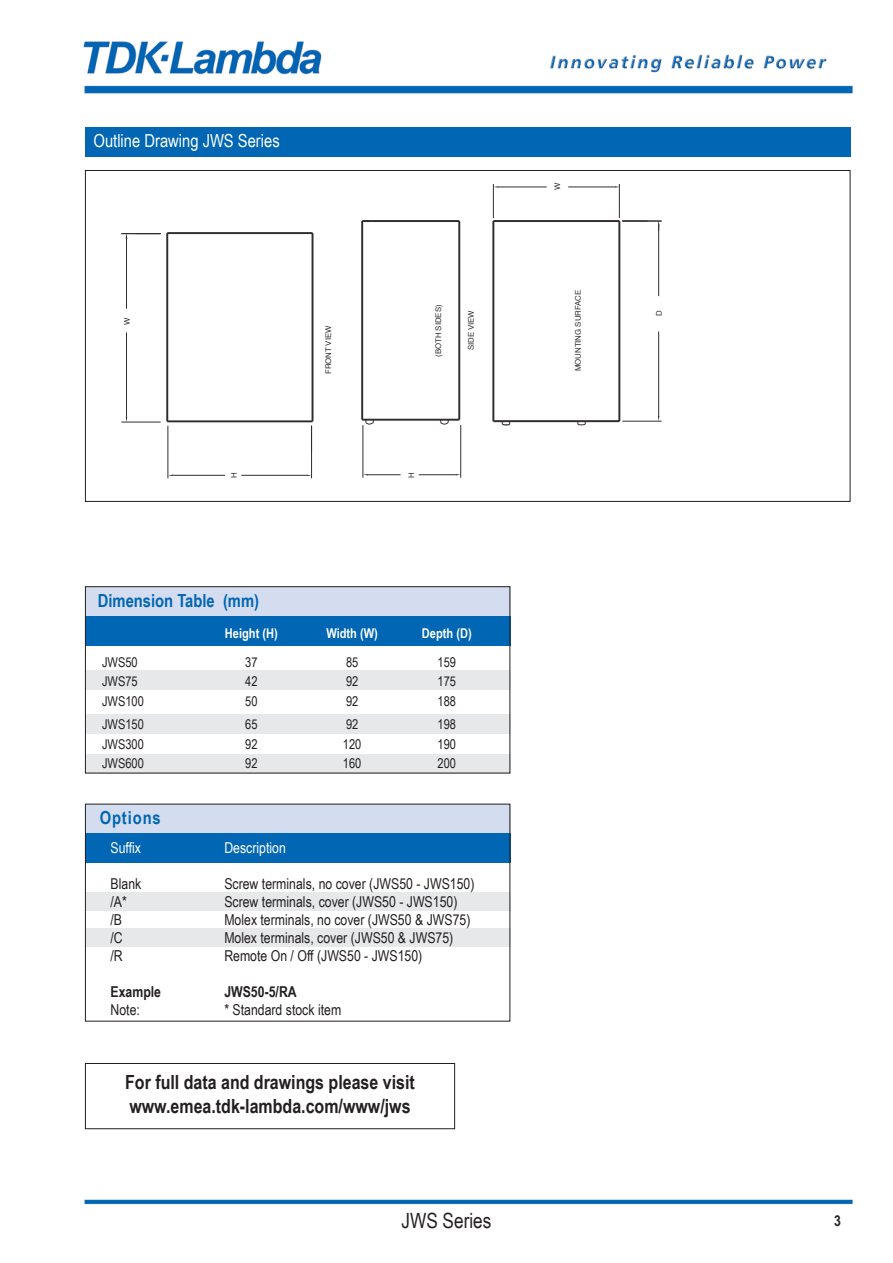
<style>
.page{position:relative;width:893px;height:1263px;background:#fff}
.page>*{position:absolute;margin:0;border:0;box-sizing:border-box;transform-origin:0 0}
.t1{font:21px "Arial Narrow";color:#231f20}
.t2{font:700 19.5px/23.4px "Arial Narrow";color:#231f20}
.t3{font:18px "Arial Narrow";color:#fff}
.t4{font:700 18px "Arial Narrow";color:#0166b3}
.t5{font:700 18px "Arial Narrow";letter-spacing:.05em;color:#0166b3}
.t6{font:15px "Arial Narrow";color:#231f20}
.t7{font:700 15px "Arial Narrow";color:#231f20}
.t8{font:15px "Arial Narrow";color:#fff}
.t9{font:13.5px "Arial Narrow";color:#231f20}
.t10{font:700 13.5px "Arial Narrow";color:#fff}
.t11{font:7.8px "Helvetica";color:#322d2d}
</style>
<div class="page">
<img style="left:83px;top:41px;width:770px;height:1164px">
<div style="left:85px;top:170px;width:765px;height:331px;background:#fff"></div>
<svg style="left:501px;top:422px;width:10px;height:4px"></svg>
<svg style="left:440px;top:421px;width:9px;height:4px"></svg>
<svg style="left:365px;top:421px;width:9px;height:4px"></svg>
<svg style="left:576px;top:422px;width:11px;height:4px"></svg>
<hr style="left:166px;top:233px;width:2px;height:188px;background:#322d2d">
<hr style="left:167px;top:232px;width:145px;height:2px;background:#322d2d">
<hr style="left:312px;top:233px;width:1px;height:188px;background:#322d2d">
<hr style="left:167px;top:420px;width:145px;height:2px;background:#322d2d">
<hr style="left:371px;top:220px;width:88px;height:2px;background:#322d2d">
<hr style="left:458px;top:221px;width:2px;height:199px;background:#322d2d">
<hr style="left:362px;top:419px;width:97px;height:2px;background:#322d2d">
<hr style="left:361px;top:221px;width:2px;height:199px;background:#322d2d">
<svg style="left:362px;top:220px;width:9px;height:2px"></svg>
<hr style="left:492px;top:221px;width:2px;height:200px;background:#322d2d">
<hr style="left:618px;top:221px;width:2px;height:200px;background:#322d2d">
<hr style="left:493px;top:420px;width:126px;height:2px;background:#322d2d">
<hr style="left:493px;top:220px;width:126px;height:2px;background:#322d2d">
<hr style="left:622px;top:421px;width:40px;height:1px;background:#322d2d">
<hr style="left:658px;top:331px;width:1px;height:85px;background:#322d2d">
<hr style="left:658px;top:226px;width:1px;height:70px;background:#322d2d">
<hr style="left:622px;top:221px;width:40px;height:1px;background:#322d2d">
<hr style="left:619px;top:184px;width:1px;height:34px;background:#322d2d">
<hr style="left:493px;top:184px;width:1px;height:34px;background:#322d2d">
<hr style="left:568px;top:186px;width:47px;height:1px;background:#322d2d">
<hr style="left:499px;top:186px;width:48px;height:1px;background:#322d2d">
<hr style="left:311px;top:426px;width:1px;height:52px;background:#322d2d">
<hr style="left:167px;top:426px;width:1px;height:52px;background:#322d2d">
<hr style="left:241px;top:475px;width:65px;height:1px;background:#322d2d">
<hr style="left:173px;top:475px;width:52px;height:1px;background:#322d2d">
<hr style="left:460px;top:425px;width:1px;height:53px;background:#322d2d">
<hr style="left:362px;top:425px;width:1px;height:53px;background:#322d2d">
<hr style="left:419px;top:474px;width:37px;height:1px;background:#322d2d">
<hr style="left:368px;top:474px;width:33px;height:1px;background:#322d2d">
<hr style="left:121px;top:422px;width:40px;height:1px;background:#322d2d">
<hr style="left:126px;top:332px;width:1px;height:85px;background:#322d2d">
<hr style="left:126px;top:239px;width:1px;height:70px;background:#322d2d">
<hr style="left:121px;top:233px;width:40px;height:1px;background:#322d2d">
<svg style="left:493px;top:186px;width:6px;height:2px"></svg>
<div style="left:85px;top:128px;width:765px;height:29px;background:#0166b3"></div>
<div style="left:85px;top:616px;width:425px;height:30px;background:#0166b3"></div>
<div style="left:85px;top:586px;width:425px;height:30px;background:#d4ddef"></div>
<div style="left:85px;top:670px;width:425px;height:20px;background:#e7e8e9"></div>
<div style="left:85px;top:714px;width:425px;height:19px;background:#e7e8e9"></div>
<div style="left:85px;top:755px;width:425px;height:19px;background:#e7e8e9"></div>
<div style="left:85px;top:892px;width:425px;height:19px;background:#e7e8e9"></div>
<div style="left:85px;top:928px;width:425px;height:19px;background:#e7e8e9"></div>
<div style="left:85px;top:586px;width:425px;height:187px;border:1px solid #231f20"></div>
<div style="left:85px;top:804px;width:425px;height:29px;background:#d4ddef"></div>
<div style="left:85px;top:833px;width:425px;height:30px;background:#0166b3"></div>
<div style="left:85px;top:1063px;width:370px;height:66px;border:1px solid #231f20"></div>
<p class="t3" style="left:94px;top:130px;width:188px">Outline Drawing JWS Series</p>
<p class="t11" style="left:124px;top:325px;width:9px;rotate:-90deg">W</p>
<p class="t11" style="left:325px;top:374px;width:50px;rotate:-90deg">FRONT VIEW</p>
<p class="t11" style="left:435px;top:357px;width:54px;rotate:-90deg">(BOTH SIDES)</p>
<p class="t11" style="left:468px;top:350px;width:41px;rotate:-90deg">SIDE VIEW</p>
<p class="t11" style="left:231px;top:478px;width:7px;rotate:-90deg">H</p>
<p class="t11" style="left:408px;top:478px;width:7px;rotate:-90deg">H</p>
<p class="t4" style="left:98px;top:590px;width:163px">Dimension Table (mm)</p>
<p class="t10" style="left:225px;top:626px;width:54px">Height (H)</p>
<p class="t10" style="left:326px;top:626px;width:53px">Width (W)</p>
<p class="t10" style="left:422px;top:626px;width:51px">Depth (D)</p>
<p class="t9" style="left:102px;top:654px;width:37px">JWS50</p>
<p class="t9" style="left:245px;top:654px;width:14px">37</p>
<p class="t9" style="left:346px;top:654px;width:14px">85</p>
<p class="t9" style="left:438px;top:654px;width:20px">159</p>
<p class="t9" style="left:102px;top:673px;width:37px">JWS75</p>
<p class="t9" style="left:245px;top:673px;width:14px">42</p>
<p class="t9" style="left:346px;top:673px;width:14px">92</p>
<p class="t9" style="left:438px;top:673px;width:20px">175</p>
<p class="t9" style="left:102px;top:693px;width:43px">JWS100</p>
<p class="t9" style="left:245px;top:693px;width:14px">50</p>
<p class="t9" style="left:346px;top:693px;width:14px">92</p>
<p class="t9" style="left:438px;top:693px;width:20px">188</p>
<p class="t9" style="left:102px;top:717px;width:43px">JWS150</p>
<p class="t9" style="left:245px;top:717px;width:14px">65</p>
<p class="t9" style="left:346px;top:717px;width:14px">92</p>
<p class="t9" style="left:438px;top:717px;width:20px">198</p>
<p class="t9" style="left:102px;top:736px;width:43px">JWS300</p>
<p class="t9" style="left:245px;top:736px;width:14px">92</p>
<p class="t9" style="left:343px;top:736px;width:20px">120</p>
<p class="t9" style="left:438px;top:736px;width:20px">190</p>
<p class="t9" style="left:102px;top:756px;width:43px">JWS600</p>
<p class="t9" style="left:245px;top:756px;width:14px">92</p>
<p class="t9" style="left:343px;top:756px;width:20px">160</p>
<p class="t9" style="left:438px;top:756px;width:20px">200</p>
<p class="t5" style="left:100px;top:807px;width:63px">Options</p>
<p class="t8" style="left:111px;top:839px;width:32px">Suffix</p>
<p class="t8" style="left:224px;top:839px;width:63px">Description</p>
<p class="t6" style="left:111px;top:875px;width:32px">Blank</p>
<p class="t6" style="left:224px;top:875px;width:252px">Screw terminals, no cover (JWS50 - JWS150)</p>
<p class="t6" style="left:111px;top:893px;width:18px">/A*</p>
<p class="t6" style="left:224px;top:893px;width:235px">Screw terminals, cover (JWS50 - JWS150)</p>
<p class="t6" style="left:111px;top:911px;width:13px">/B</p>
<p class="t6" style="left:224px;top:911px;width:248px">Molex terminals, no cover (JWS50 &amp; JWS75)</p>
<p class="t6" style="left:111px;top:929px;width:14px">/C</p>
<p class="t6" style="left:224px;top:929px;width:230px">Molex terminals, cover (JWS50 &amp; JWS75)</p>
<p class="t6" style="left:111px;top:947px;width:14px">/R</p>
<p class="t6" style="left:224px;top:947px;width:200px">Remote On / Off (JWS50 - JWS150)</p>
<p class="t7" style="left:111px;top:983px;width:52px">Example</p>
<p class="t7" style="left:224px;top:983px;width:74px">JWS50-5/RA</p>
<p class="t6" style="left:111px;top:1001px;width:31px">Note:</p>
<p class="t6" style="left:224px;top:1001px;width:118px">* Standard stock item</p>
<h2 class="t2" style="left:125px;top:1071px;width:291px">For full data and drawings please visit www.emea.tdk-lambda.com/www/jws</h2>
<p class="t11" style="left:554px;top:190px;width:9px;rotate:-90deg">W</p>
<p class="t11" style="left:575px;top:371px;width:83px;rotate:-90deg">MOUNTING SURFACE</p>
<p class="t11" style="left:656px;top:316px;width:7px;rotate:-90deg">D</p>
<h1 class="t1" style="left:401px;top:1208px;width:91px">JWS Series</h1>
<p class="t7" style="left:834px;top:1212px;width:8px">3</p>
</div>
